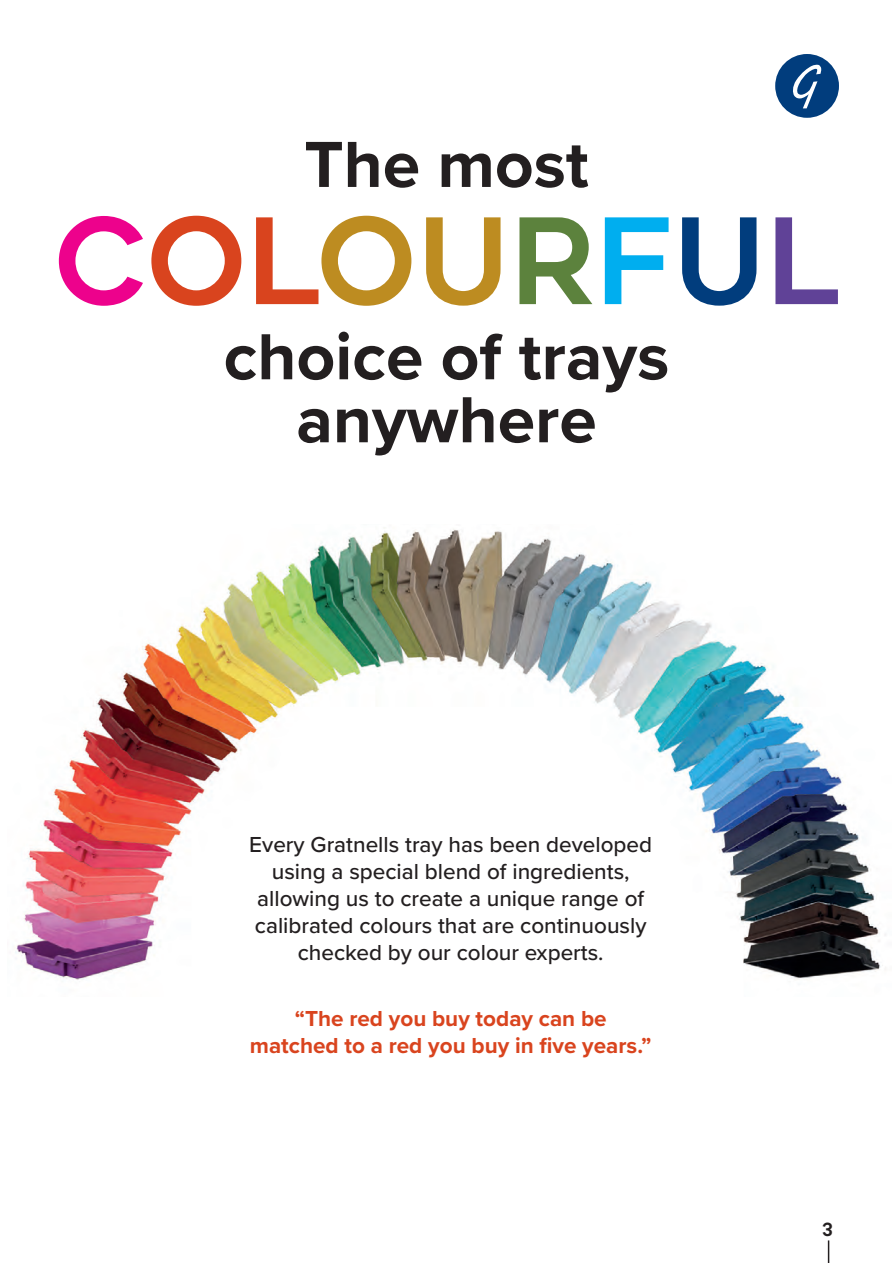
<style>
.page{position:relative;width:893px;height:1263px;background:#fff}
.page>*{position:absolute;margin:0;border:0;box-sizing:border-box;transform-origin:0 0}
.t1{font:700 118.5px "Geometos Neue";color:#d9441e}
.t2{font:700 67.5px/63px "Proxima Nova";color:#231f20;text-align:center}
.t3{font:500 22.5px/27px "Proxima Nova";color:#231f20;text-align:center}
.t4{font:700 22.5px/27px "Proxima Nova";color:#d9441e;text-align:center}
.t5{font:700 18px "Geometos Neue";color:#231f20}
.s1{color:#ed028c}
.s2{color:#bd8c21}
.s3{color:#5c823d}
.s4{color:#00aeef}
.s5{color:#013d7d}
.s6{color:#604297}
</style>
<div class="page">
<img style="left:14px;top:527px;width:872px;height:453px">
<svg style="left:828px;top:1240px;width:1px;height:23px"></svg>
<div style="left:775px;top:54px;width:64px;height:64px;background:#013d7d;border-radius:50%"></div>
<svg style="left:793px;top:64px;width:28px;height:44px"></svg>
<h2 class="t2" style="left:304px;top:131px;width:286px">The most</h2>
<h1 class="t1" style="left:54px;top:192px;width:786px"><span class="s1">C</span>OL<span class="s2">OU</span><span class="s3">R</span><span class="s4">F</span><span class="s5">U</span><span class="s6">L</span></h1>
<h2 class="t2" style="left:224px;top:324px;width:447px">choice of trays anywhere</h2>
<p class="t3" style="left:249px;top:830px;width:404px">Every Gratnells tray has been developed using a special blend of ingredients, allowing us to create a unique range of calibrated colours that are continuously checked by our colour experts.</p>
<p class="t4" style="left:250px;top:1005px;width:403px">“The red you buy today can be matched to a red you buy in five years.”</p>
<p class="t5" style="left:822px;top:1219px;width:12px">3</p>
</div>
